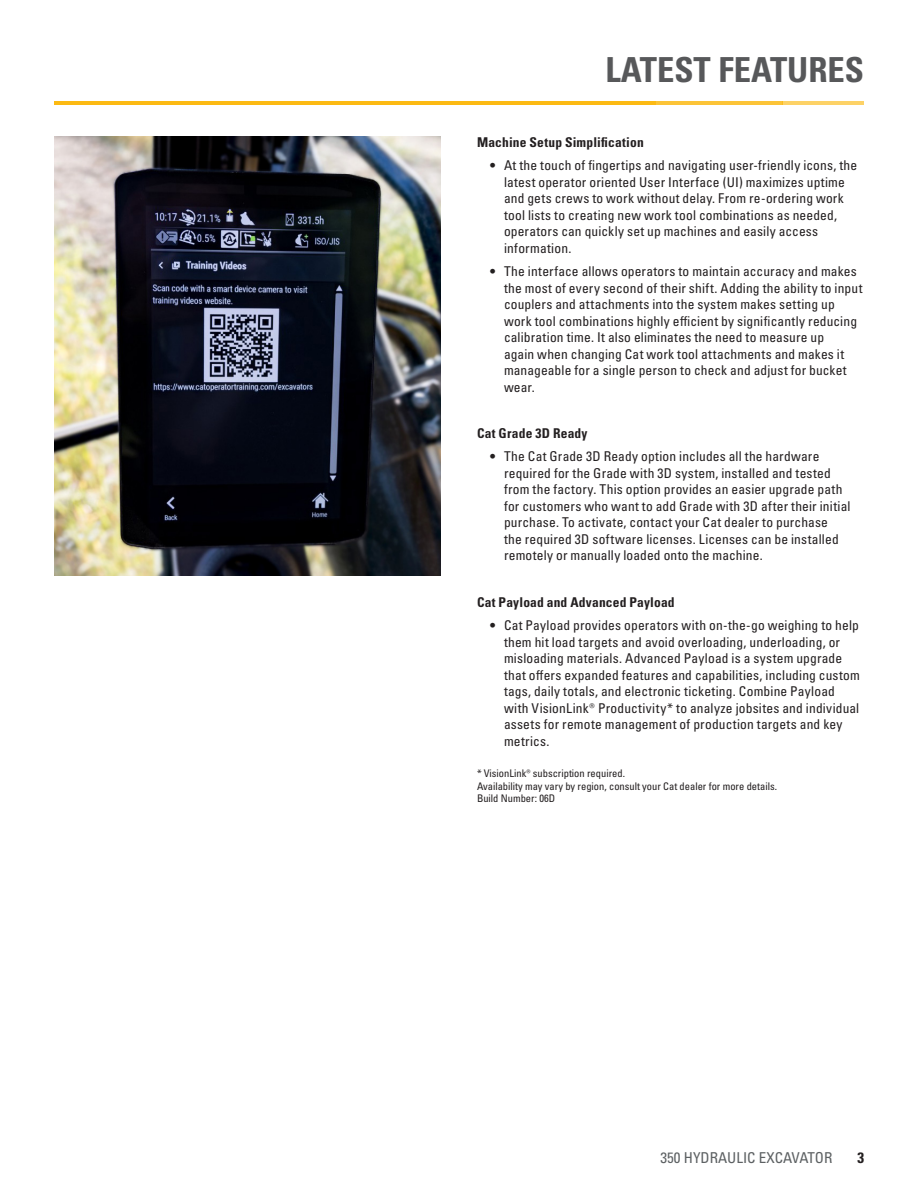
<style>
.page{position:relative;width:918px;height:1188px;background:#fff}
.page>*{position:absolute;margin:0;border:0;box-sizing:border-box;transform-origin:0 0}
.Headline_medium_gray{font:34.5px "Univers LTCYR 67 Bold Cond";color:#57585a}
.t1{font:condensed 15px "Univers LTCYR 57";color:#5d6163}
.t2{font:15px "Univers LTCYR 67 Bold Cond";color:#231f20}
.t3{font:condensed 13.5px/16.5px "Univers LTCYR 57";letter-spacing:.015em;color:#231f20}
.Feature_Ordered_List{font:13.5px "Univers LTCYR 67 Bold Cond";letter-spacing:.01em;color:#231f20}
.t4{font:condensed 10.5px "Univers LTCYR 57";color:#231f20}
</style>
<div class="page">
<hr style="left:54px;top:101px;width:601px;height:4px;background:#fcba13">
<hr style="left:654px;top:101px;width:128px;height:4px;background:#fcc437">
<hr style="left:782px;top:101px;width:82px;height:4px;background:#fdd266">
<img style="left:54px;top:136px;width:387px;height:440px">
<p class="Headline_medium_gray" style="left:606px;top:48px;width:260px">LATEST FEATURES</p>
<p class="Feature_Ordered_List" style="left:477px;top:134px;width:168px">Machine Setup Simplification</p>
<p class="t3" style="left:504px;top:157px;width:355px;text-indent:-14px">• At the touch of fingertips and navigating user-friendly icons, the latest operator oriented User Interface (UI) maximizes uptime and gets crews to work without delay. From re-ordering work tool lists to creating new work tool combinations as needed, operators can quickly set up machines and easily access information.</p>
<p class="t3" style="left:504px;top:263px;width:360px;text-indent:-14px">• The interface allows operators to maintain accuracy and makes the most of every second of their shift. Adding the ability to input couplers and attachments into the system makes setting up work tool combinations highly efficient by significantly reducing calibration time. It also eliminates the need to measure up<br>again when changing Cat work tool attachments and makes it manageable for a single person to check and adjust for bucket wear.</p>
<p class="Feature_Ordered_List" style="left:477px;top:425px;width:112px">Cat Grade 3D Ready</p>
<p class="t3" style="left:504px;top:448px;width:348px;text-indent:-14px">• The Cat Grade 3D Ready option includes all the hardware required for the Grade with 3D system, installed and tested from the factory. This option provides an easier upgrade path for customers who want to add Grade with 3D after their initial purchase. To activate, contact your Cat dealer to purchase<br>the required 3D software licenses. Licenses can be installed remotely or manually loaded onto the machine.</p>
<p class="Feature_Ordered_List" style="left:477px;top:594px;width:199px">Cat Payload and Advanced Payload</p>
<p class="t3" style="left:504px;top:617px;width:357px;text-indent:-14px">• Cat Payload provides operators with on-the-go weighing to help them hit load targets and avoid overloading, underloading, or misloading materials. Advanced Payload is a system upgrade that offers expanded features and capabilities, including custom tags, daily totals, and electronic ticketing. Combine Payload with VisionLink® Productivity* to analyze jobsites and individual assets for remote management of production targets and key metrics.</p>
<p class="t4" style="left:477px;top:767px;width:150px">* VisionLink® subscription required.</p>
<p class="t4" style="left:477px;top:779px;width:302px">Availability may vary by region, consult your Cat dealer for more details.</p>
<p class="t4" style="left:477px;top:792px;width:80px">Build Number: 06D</p>
<p class="t1" style="left:661px;top:1148px;width:173px">350 HYDRAULIC EXCAVATOR</p>
<p class="t2" style="left:857px;top:1148px;width:8px">3</p>
</div>
